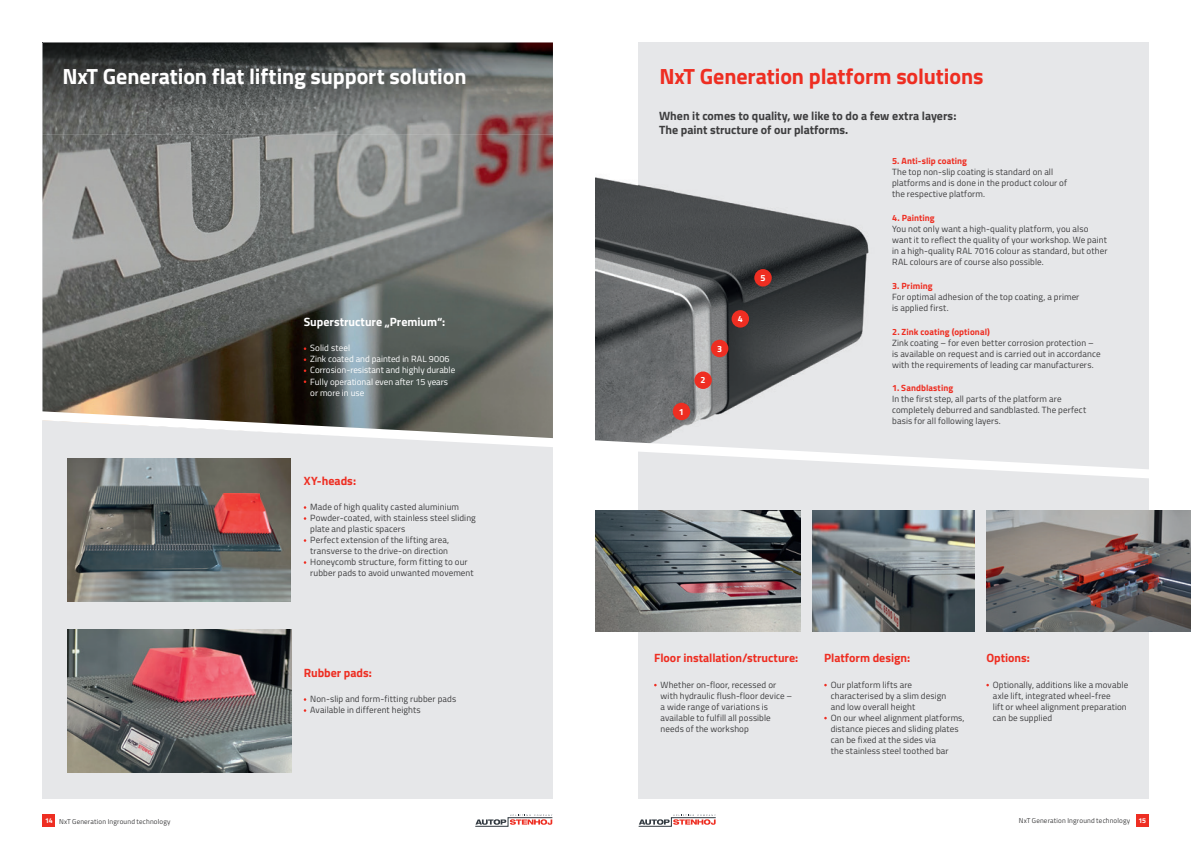
<style>
.page{position:relative;width:1191px;height:842px;background:#fff}
.page>*{position:absolute;margin:0;border:0;box-sizing:border-box;transform-origin:0 0}
.t1{font:700 22px "Titillium Web";letter-spacing:-.005em;color:#fff}
.t2{font:700 22px "Titillium Web";letter-spacing:-.005em;color:#ee2e22}
.t3{font:700 12px/14.4px "Titillium Web";color:#3e3e3f}
.t4{font:700 12px "Titillium Web";color:#ee2e22}
.t5{font:700 12px "Titillium Web";color:#fff}
.t6{font:9px/11px "Titillium Web";letter-spacing:.01em;color:#3e3e3f}
.t7{font:9px/11px "Titillium Web";color:#fff}
.t8{font:700 9px "Titillium Web";letter-spacing:.01em;color:#ee2e22}
.t9{font:700 9px "Titillium Web";color:#fff}
.t10{font:7px "Titillium Web";letter-spacing:.02em;color:#3e3e3f}
.t11{font:700 7px "Titillium Web";color:#fff}
</style>
<div class="page">
<div style="left:43px;top:814px;width:12px;height:12px;background:#ee2e22"></div>
<div style="left:1135px;top:814px;width:13px;height:12px;background:#ee2e22"></div>
<svg style="left:638px;top:814px;width:78px;height:12px"></svg>
<svg style="left:475px;top:814px;width:77px;height:12px"></svg>
<div style="left:43px;top:43px;width:510px;height:756px;background:#e6e7e9"></div>
<img style="left:43px;top:135px;width:510px;height:269px">
<img style="left:68px;top:630px;width:224px;height:143px">
<img style="left:68px;top:488px;width:223px;height:113px">
<div style="left:638px;top:43px;width:510px;height:756px;background:#e6e7e9"></div>
<img style="left:812px;top:510px;width:162px;height:122px">
<img style="left:986px;top:510px;width:205px;height:122px">
<img style="left:595px;top:510px;width:205px;height:122px">
<img style="left:595px;top:177px;width:274px;height:227px">
<div style="left:694px;top:371px;width:18px;height:18px;background:#ee2e22;border-radius:50%"></div>
<div style="left:673px;top:403px;width:17px;height:17px;background:#ee2e22;border-radius:50%"></div>
<div style="left:711px;top:340px;width:17px;height:17px;background:#ee2e22;border-radius:50%"></div>
<div style="left:731px;top:310px;width:18px;height:18px;background:#ee2e22;border-radius:50%"></div>
<div style="left:754px;top:269px;width:17px;height:17px;background:#ee2e22;border-radius:50%"></div>
<svg style="left:42px;top:404px;width:1107px;height:84px"></svg>
<img style="left:43px;top:43px;width:510px;height:92px">
<h1 class="t1" style="left:62px;top:60px;width:406px">NxT Generation flat lifting support solution</h1>
<h1 class="t2" style="left:659px;top:60px;width:326px">NxT Generation platform solutions</h1>
<h2 class="t3" style="left:659px;top:108px;width:299px">When it comes to quality, we like to do a few extra layers:<br>The paint structure of our platforms.</h2>
<p class="t8" style="left:892px;top:154px;width:76px">5. Anti-slip coating</p>
<p class="t6" style="left:892px;top:166px;width:176px">The top non-slip coating is standard on all platforms and is done in the product colour of the respective platform.</p>
<h2 class="t5" style="left:304px;top:313px;width:143px">Superstructure „Premium“:</h2>
<p class="t7" style="left:310px;top:342px;width:146px">Solid steel<br>Zink coated and painted in RAL 9006<br>Corrosion-resistant and highly durable<br>Fully operational even after 15 years or more in use</p>
<h2 class="t4" style="left:304px;top:471px;width:54px">XY-heads:</h2>
<p class="t6" style="left:310px;top:501px;width:167px">Made of high quality casted aluminium Powder-coated, with stainless steel sliding plate and plastic spacers<br>Perfect extension of the lifting area, transverse to the drive-on direction Honeycomb structure, form fitting to our rubber pads to avoid unwanted movement</p>
<h2 class="t4" style="left:304px;top:663px;width:70px">Rubber pads:</h2>
<p class="t6" style="left:310px;top:693px;width:147px">Non-slip and form-fitting rubber pads<br>Available in different heights</p>
<p class="t9" style="left:679px;top:405px;width:7px">1</p>
<p class="t9" style="left:700px;top:373px;width:7px">2</p>
<p class="t9" style="left:717px;top:342px;width:7px">3</p>
<p class="t9" style="left:737px;top:312px;width:7px">4</p>
<p class="t9" style="left:760px;top:271px;width:7px">5</p>
<p class="t8" style="left:892px;top:211px;width:44px">4. Painting</p>
<p class="t6" style="left:892px;top:223px;width:217px">You not only want a high-quality platform, you also want it to reflect the quality of your workshop. We paint in a high-quality RAL 7016 colour as standard, but other RAL colours are of course also possible.</p>
<p class="t8" style="left:892px;top:279px;width:42px">3. Priming</p>
<p class="t6" style="left:892px;top:291px;width:189px">For optimal adhesion of the top coating, a primer is applied first.</p>
<p class="t8" style="left:892px;top:325px;width:99px">2. Zink coating (optional)</p>
<p class="t6" style="left:892px;top:337px;width:210px">Zink coating – for even better corrosion protection – is available on request and is carried out in accordance with the requirements of leading car manufacturers.</p>
<p class="t8" style="left:892px;top:381px;width:63px">1. Sandblasting</p>
<p class="t6" style="left:892px;top:393px;width:196px">In the first step, all parts of the platform are completely deburred and sandblasted. The perfect basis for all following layers.</p>
<h2 class="t4" style="left:654px;top:649px;width:146px">Floor installation/structure:</h2>
<p class="t6" style="left:660px;top:679px;width:133px">Whether on-floor, recessed or with hydraulic flush-floor device – a wide range of variations is available to fulfill all possible needs of the workshop</p>
<h2 class="t4" style="left:824px;top:649px;width:87px">Platform design:</h2>
<p class="t6" style="left:830px;top:679px;width:135px">Our platform lifts are characterised by a slim design<br>and low overall height<br>On our wheel alignment platforms, distance pieces and sliding plates can be fixed at the sides via<br>the stainless steel toothed bar</p>
<h2 class="t4" style="left:986px;top:649px;width:45px">Options:</h2>
<p class="t6" style="left:993px;top:679px;width:137px">Optionally, additions like a movable axle lift, integrated wheel-free<br>lift or wheel alignment preparation can be supplied</p>
<p class="t10" style="left:59px;top:816px;width:113px">NxT Generation Inground technology</p>
<p class="t10" style="left:1019px;top:816px;width:113px">NxT Generation Inground technology</p>
<p class="t11" style="left:45px;top:815px;width:9px">14</p>
<p class="t11" style="left:1138px;top:815px;width:9px">15</p>
</div>
